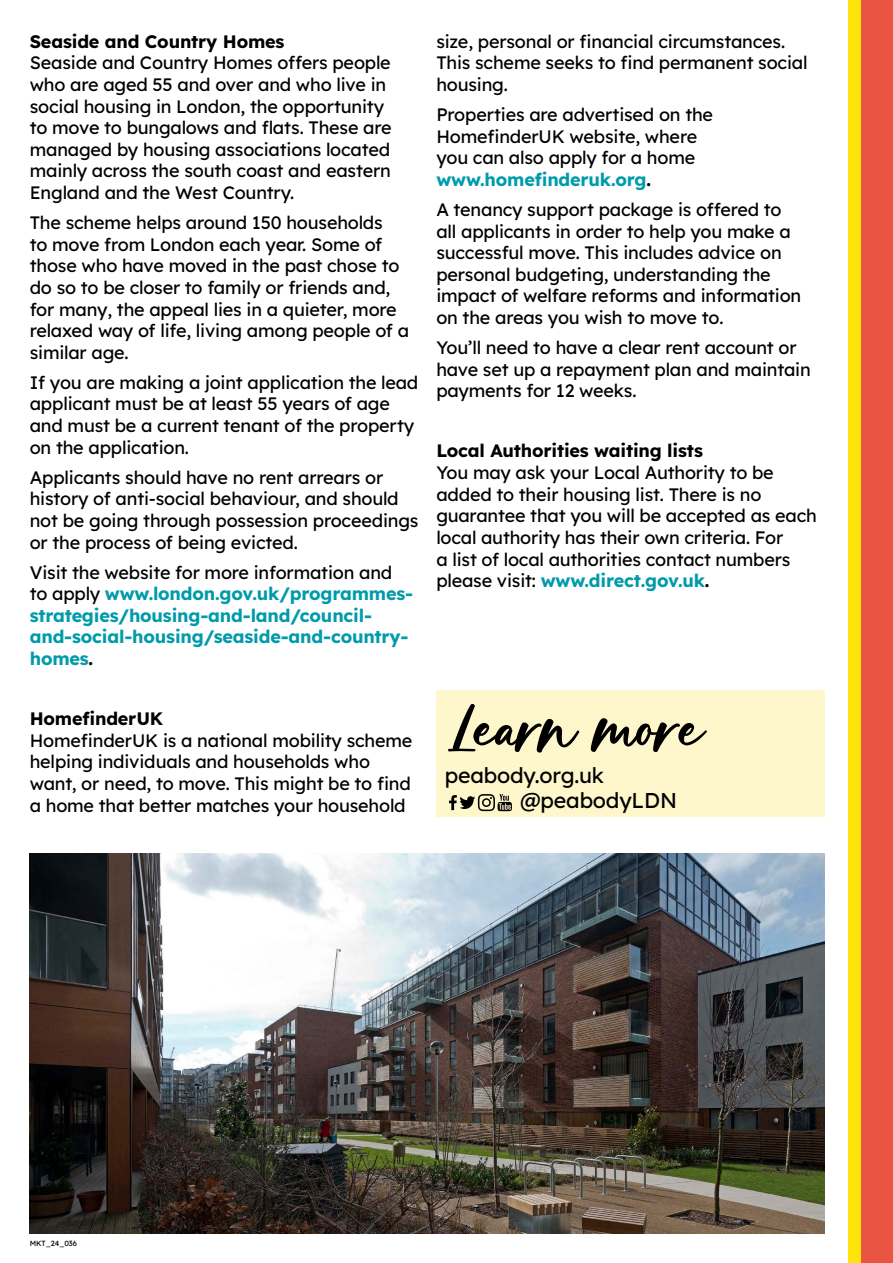
<style>
.page{position:relative;width:893px;height:1263px;background:#fff}
.page>*{position:absolute;margin:0;border:0;box-sizing:border-box;transform-origin:0 0}
.t1{font:64.65px "Natural";letter-spacing:-.01em;color:#000}
.t2{font:21.45px/25px "Lexend Deca";letter-spacing:-.01em;color:#000}
.t3{font:18px/21.6px "Lexend Deca";letter-spacing:-.01em;color:#000}
.t4{font:700 18px/21.6px "Lexend Deca";letter-spacing:-.01em;color:#009baa}
.t5{font:700 18px "Lexend Deca";letter-spacing:-.01em;color:#000}
.t6{font:7.5px "Lexend Deca";letter-spacing:-.01em;color:#000}
.s1{font-weight:400;color:#000}
.s2{color:#000}
.s3{font-weight:700;color:#009baa}
.s4{font-weight:700}
</style>
<div class="page">
<div style="left:848px;top:0;width:13px;height:1263px;background:#fde309"></div>
<div style="left:861px;top:0;width:32px;height:1263px;background:#ea5543"></div>
<img style="left:30px;top:853px;width:795px;height:380px">
<div style="left:436px;top:690px;width:389px;height:126px;background:#fff7cc"></div>
<svg style="left:449px;top:794px;width:63px;height:17px"></svg>
<p class="t5" style="left:30px;top:27px;width:256px">Seaside and Country Homes</p>
<p class="t3" style="left:30px;top:51px;width:363px">Seaside and Country Homes offers people who are aged 55 and over and who live in social housing in London, the opportunity to move to bungalows and flats. These are managed by housing associations located mainly across the south coast and eastern England and the West Country.</p>
<p class="t3" style="left:30px;top:211px;width:381px">The scheme helps around 150 households<br>to move from London each year. Some of those who have moved in the past chose to do so to be closer to family or friends and, for many, the appeal lies in a quieter, more relaxed way of life, living among people of a similar age.</p>
<p class="t3" style="left:30px;top:370px;width:390px">If you are making a joint application the lead applicant must be at least 55 years of age and must be a current tenant of the property on the application.</p>
<p class="t3" style="left:30px;top:465px;width:390px">Applicants should have no rent arrears or history of anti-social behaviour, and should not be going through possession proceedings or the process of being evicted.</p>
<p class="t4" style="left:30px;top:560px;width:385px"><span class="s1">Visit the website for more information and to apply</span> www.london.gov.uk/programmes&shy;strategies/housing-and-land/council&shy;and-social-housing/seaside-and-country&shy;homes<span class="s2">.</span></p>
<p class="t5" style="left:30px;top:704px;width:135px">HomefinderUK</p>
<p class="t3" style="left:30px;top:728px;width:384px">HomefinderUK is a national mobility scheme helping individuals and households who want, or need, to move. This might be to find a home that better matches your household</p>
<p class="t3" style="left:436px;top:29px;width:373px">size, personal or financial circumstances.<br>This scheme seeks to find permanent social housing.</p>
<p class="t3" style="left:436px;top:103px;width:278px">Properties are advertised on the<br>HomefinderUK website, where you can also apply for a home <span class="s3">www.homefinderuk.org</span><span class="s4">.</span></p>
<p class="t3" style="left:436px;top:198px;width:366px">A tenancy support package is offered to all applicants in order to help you make a successful move. This includes advice on personal budgeting, understanding the impact of welfare reforms and information on the areas you wish to move to.</p>
<p class="t3" style="left:436px;top:336px;width:376px">You’ll need to have a clear rent account or have set up a repayment plan and maintain payments for 12 weeks.</p>
<p class="t5" style="left:436px;top:437px;width:268px">Local Authorities waiting lists</p>
<p class="t3" style="left:436px;top:461px;width:382px">You may ask your Local Authority to be added to their housing list. There is no guarantee that you will be accepted as each local authority has their own criteria. For<br>a list of local authorities contact numbers please visit: <span class="s3">www.direct.gov.uk</span><span class="s4">.</span></p>
<h1 class="t1" style="left:445px;top:699px;width:261px">Learn more</h1>
<p class="t2" style="left:520px;top:761px;width:158px;text-indent:-75px">peabody.org.uk @peabodyLDN</p>
<p class="t6" style="left:30px;top:1238px;width:49px">MKT_24_036</p>
</div>
